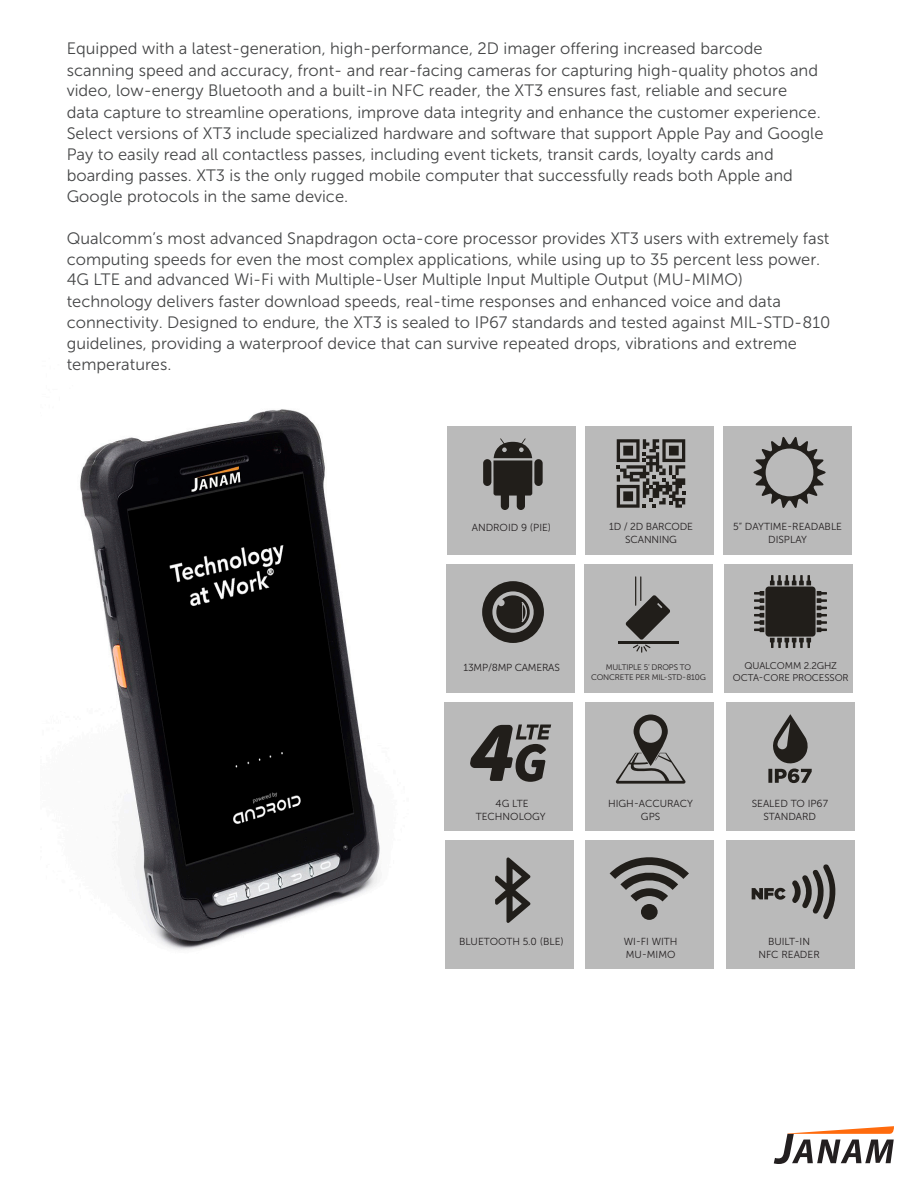
<style>
.page{position:relative;width:918px;height:1188px;background:#fff}
.page>*{position:absolute;margin:0;border:0;box-sizing:border-box;transform-origin:0 0}
.t1{font:16.5px/21.1px "Museo Sans 300";color:#454647}
.t2{font:10.2px/12.8px "Museo Sans 300";color:#231f20;text-align:center}
.t3{font:10.2px "Museo Sans 300";letter-spacing:-.02em;color:#231f20}
.t4{font:9.75px "Museo Sans 300";letter-spacing:-.01em;color:#231f20}
.t5{font:8.1px "Museo Sans 300";letter-spacing:-.02em;color:#231f20}
</style>
<div class="page">
<img style="left:80px;top:409px;width:300px;height:541px">
<div style="left:447px;top:426px;width:129px;height:129px;background:#bababa"></div>
<div style="left:723px;top:426px;width:129px;height:129px;background:#bababa"></div>
<div style="left:585px;top:426px;width:129px;height:129px;background:#bababa"></div>
<div style="left:446px;top:565px;width:128px;height:128px;background:#bababa"></div>
<svg style="left:493px;top:438px;width:39px;height:72px"></svg>
<div style="left:534px;top:459px;width:9px;height:27px;background:#211e1a;border-radius:4px"></div>
<div style="left:483px;top:459px;width:8px;height:27px;background:#211e1a;border-radius:4px"></div>
<svg style="left:753px;top:437px;width:73px;height:71px"></svg>
<svg style="left:617px;top:439px;width:68px;height:69px"></svg>
<svg style="left:482px;top:581px;width:62px;height:62px"></svg>
<div style="left:726px;top:841px;width:129px;height:128px;background:#bababa"></div>
<div style="left:445px;top:702px;width:128px;height:129px;background:#bababa"></div>
<div style="left:585px;top:702px;width:128px;height:129px;background:#bababa"></div>
<div style="left:727px;top:702px;width:128px;height:129px;background:#bababa"></div>
<svg style="left:470px;top:725px;width:81px;height:57px"></svg>
<svg style="left:615px;top:714px;width:71px;height:70px"></svg>
<div style="left:445px;top:841px;width:129px;height:128px;background:#bababa"></div>
<div style="left:586px;top:841px;width:128px;height:128px;background:#bababa"></div>
<svg style="left:495px;top:857px;width:35px;height:66px"></svg>
<svg style="left:610px;top:857px;width:79px;height:44px"></svg>
<div style="left:641px;top:904px;width:17px;height:16px;background:#211e1a;border-radius:50%"></div>
<svg style="left:774px;top:1126px;width:120px;height:38px"></svg>
<div style="left:584px;top:564px;width:128px;height:128px;background:#bababa"></div>
<div style="left:724px;top:564px;width:129px;height:128px;background:#bababa"></div>
<hr style="left:618px;top:641px;width:60px;height:2px;background:#211e1a">
<svg style="left:626px;top:576px;width:44px;height:77px"></svg>
<svg style="left:768px;top:714px;width:44px;height:69px"></svg>
<svg style="left:754px;top:575px;width:73px;height:73px"></svg>
<svg style="left:792px;top:864px;width:43px;height:55px"></svg>
<svg style="left:752px;top:888px;width:34px;height:12px"></svg>
<p class="t1" style="left:67px;top:38px;width:758px">Equipped with a latest-generation, high-performance, 2D imager offering increased barcode scanning speed and accuracy, front- and rear-facing cameras for capturing high-quality photos and video, low-energy Bluetooth and a built-in NFC reader, the XT3 ensures fast, reliable and secure data capture to streamline operations, improve data integrity and enhance the customer experience.<br>Select versions of XT3 include specialized hardware and software that support Apple Pay and Google Pay to easily read all contactless passes, including event tickets, transit cards, loyalty cards and boarding passes. XT3 is the only rugged mobile computer that successfully reads both Apple and Google protocols in the same device.</p>
<p class="t1" style="left:67px;top:228px;width:765px">Qualcomm’s most advanced Snapdragon octa-core processor provides XT3 users with extremely fast computing speeds for even the most complex applications, while using up to 35 percent less power.<br>4G LTE and advanced Wi-Fi with Multiple-User Multiple Input Multiple Output (MU-MIMO) technology delivers faster download speeds, real-time responses and enhanced voice and data connectivity. Designed to endure, the XT3 is sealed to IP67 standards and tested against MIL-STD-810 guidelines, providing a waterproof device that can survive repeated drops, vibrations and extreme temperatures.</p>
<p class="t2" style="left:472px;top:521px;width:81px">ANDROID 9 (PIE)</p>
<p class="t2" style="left:609px;top:521px;width:85px">1D / 2D BARCODE</p>
<p class="t2" style="left:625px;top:533px;width:53px">SCANNING</p>
<p class="t2" style="left:733px;top:521px;width:111px">5” DAYTIME-READABLE<br>DISPLAY</p>
<p class="t3" style="left:464px;top:662px;width:98px">13MP/8MP CAMERAS</p>
<p class="t5" style="left:606px;top:662px;width:87px">MULTIPLE 5’ DROPS TO</p>
<p class="t5" style="left:591px;top:673px;width:116px">CONCRETE PER MIL-STD-810G</p>
<p class="t4" style="left:745px;top:661px;width:94px">QUALCOMM 2.2GHZ</p>
<p class="t4" style="left:733px;top:673px;width:117px">OCTA-CORE PROCESSOR</p>
<p class="t2" style="left:476px;top:797px;width:71px">4G LTE<br>TECHNOLOGY</p>
<p class="t2" style="left:608px;top:797px;width:86px">HIGH-ACCURACY<br>GPS</p>
<p class="t2" style="left:459px;top:935px;width:106px">BLUETOOTH 5.0 (BLE)</p>
<p class="t2" style="left:624px;top:935px;width:55px;text-align:left">WI-FI WITH<br>MU-MIMO</p>
<p class="t2" style="left:752px;top:797px;width:78px">SEALED TO IP67<br>STANDARD</p>
<p class="t2" style="left:758px;top:935px;width:63px">BUILT-IN<br>NFC READER</p>
</div>
